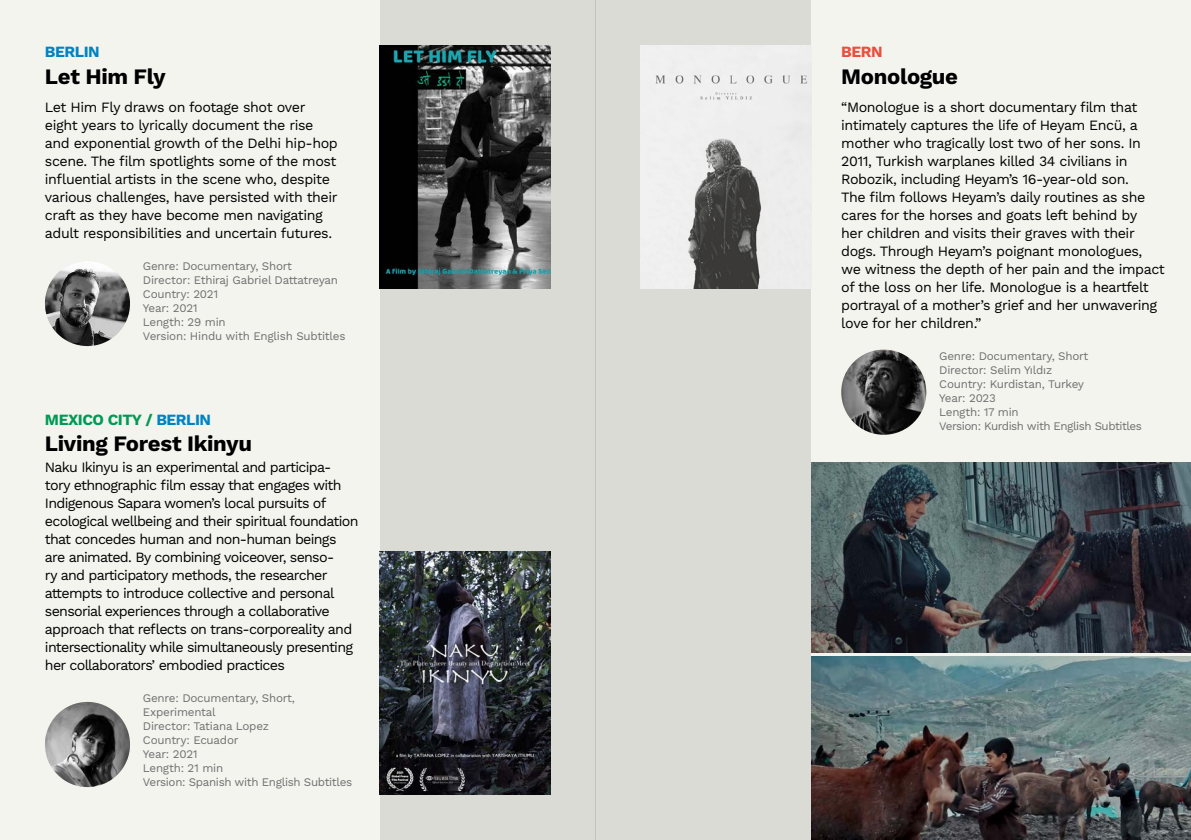
<style>
.page{position:relative;width:1191px;height:840px;background:#fff}
.page>*{position:absolute;margin:0;border:0;box-sizing:border-box;transform-origin:0 0}
.t1{font:700 22px "Work Sans";letter-spacing:-.015em;color:#000}
.t2{font:700 15.6px "Work Sans";letter-spacing:-.03em;color:#009a55}
.t3{font:700 15.6px "Work Sans";letter-spacing:-.03em;color:#0083c3}
.t4{font:700 15.6px "Work Sans";color:#ea4e3d}
.t5{font:14.2px/18px "Work Sans";letter-spacing:-.04em;color:#000}
.t6{font:11.6px/14px "Work Sans";letter-spacing:-.02em;color:#706f6f}
.s1{color:#0083c3}
</style>
<div class="page">
<div style="left:0;top:0;width:1191px;height:839px;background:#f3f4ee"></div>
<div style="left:595px;top:0;width:216px;height:839px;background:#dadbd5"></div>
<div style="left:380px;top:0;width:215px;height:839px;background:#dadbd5"></div>
<img style="left:380px;top:45px;width:170px;height:243px">
<img style="left:380px;top:551px;width:170px;height:243px">
<img style="left:641px;top:45px;width:170px;height:243px">
<svg style="left:45px;top:261px;width:85px;height:85px;background:#717171"></svg>
<svg style="left:45px;top:701px;width:85px;height:85px;background:#6d6d6d"></svg>
<svg style="left:841px;top:349px;width:85px;height:85px;background:#404040"></svg>
<img style="left:811px;top:656px;width:380px;height:183px">
<img style="left:811px;top:462px;width:380px;height:189px">
<p class="t3" style="left:45px;top:43px;width:56px">BERLIN</p>
<h1 class="t1" style="left:45px;top:63px;width:122px">Let Him Fly</h1>
<p class="t5" style="left:45px;top:98px;width:294px">Let Him Fly draws on footage shot over eight years to lyrically document the rise and exponential growth of the Delhi hip-hop scene. The film spotlights some of the most influential artists in the scene who, despite various challenges, have persisted with their craft as they have become men navigating adult responsibilities and uncertain futures.</p>
<p class="t6" style="left:143px;top:259px;width:204px">Genre: Documentary, Short<br>Director: Ethiraj Gabriel Dattatreyan<br>Country: 2021<br>Year: 2021<br>Length: 29 min<br>Version: Hindu with English Subtitles</p>
<p class="t2" style="left:45px;top:410px;width:168px">MEXICO CITY / <span class="s1">BERLIN</span></p>
<h1 class="t1" style="left:45px;top:430px;width:209px">Living Forest Ikinyu</h1>
<p class="t5" style="left:45px;top:458px;width:315px">Naku Ikinyu is an experimental and participa&shy;tory ethnographic film essay that engages with Indigenous Sapara women’s local pursuits of ecological wellbeing and their spiritual foundation that concedes human and non-human beings are animated. By combining voiceover, senso-<br>ry and participatory methods, the researcher attempts to introduce collective and personal sensorial experiences through a collaborative approach that reflects on trans-corporeality and intersectionality while simultaneously presenting her collaborators’ embodied practices</p>
<p class="t6" style="left:143px;top:691px;width:211px">Genre: Documentary, Short,<br>Experimental<br>Director: Tatiana Lopez<br>Country: Ecuador<br>Year: 2021<br>Length: 21 min<br>Version: Spanish with English Subtitles</p>
<p class="t4" style="left:841px;top:43px;width:43px">BERN</p>
<h1 class="t1" style="left:841px;top:63px;width:118px">Monologue</h1>
<p class="t5" style="left:841px;top:98px;width:325px">“Monologue is a short documentary film that intimately captures the life of Heyam Encü, a mother who tragically lost two of her sons. In 2011, Turkish warplanes killed 34 civilians in Robozik, including Heyam’s 16-year-old son.<br>The film follows Heyam’s daily routines as she cares for the horses and goats left behind by<br>her children and visits their graves with their dogs. Through Heyam’s poignant monologues, we witness the depth of her pain and the impact of the loss on her life. Monologue is a heartfelt portrayal of a mother’s grief and her unwavering love for her children.”</p>
<p class="t6" style="left:939px;top:349px;width:204px">Genre: Documentary, Short<br>Director: Selim Yıldız<br>Country: Kurdistan, Turkey<br>Year: 2023<br>Length: 17 min<br>Version: Kurdish with English Subtitles</p>
</div>
